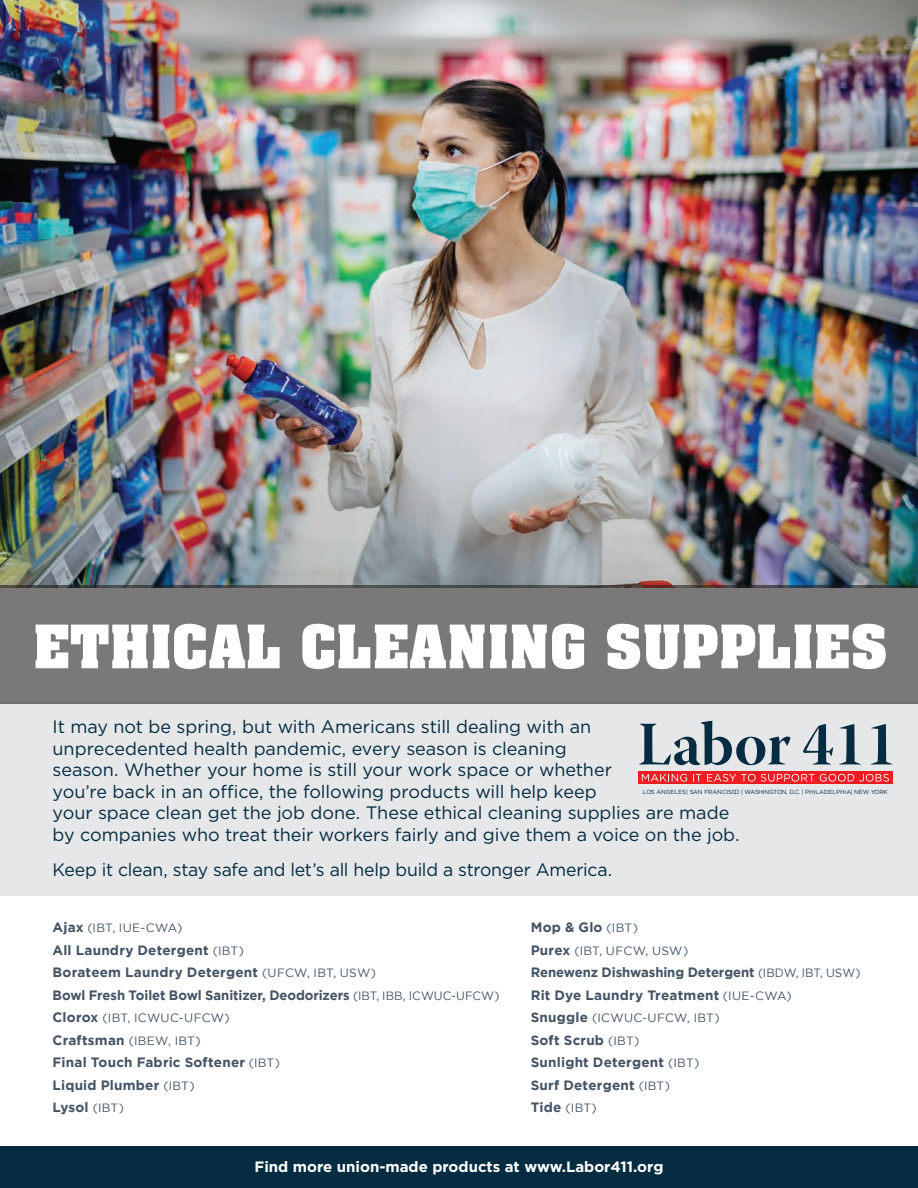
<style>
.page{position:relative;width:918px;height:1188px;background:#fff}
.page>*{position:absolute;margin:0;border:0;box-sizing:border-box;transform-origin:0 0}
.t1{font:700 51px "Aachen Std";letter-spacing:.02em;color:#fff}
.t2{font:18px/21.6px "Gotham";letter-spacing:-.005em;color:#052c40}
.t3{font:700 15px "Gotham";color:#fff}
.t4{font:700 13.5px/22.5px "Gotham";letter-spacing:.01em;color:#445465}
.t5{font:12px/22.5px "Gotham";letter-spacing:.025em;color:#445465}
.t6{font:6px "Gotham";color:#052c40}
.s1{font-weight:700;font-size:13.5px}
.s2{font-weight:400;font-size:12px}
</style>
<div class="page">
<img style="left:0;top:0;width:918px;height:585px">
<div style="left:0;top:703px;width:918px;height:193px;background:#e6e7e9"></div>
<div style="left:0;top:1147px;width:918px;height:41px;background:#052c40"></div>
<svg style="left:639px;top:721px;width:151px;height:44px"></svg>
<svg style="left:803px;top:724px;width:30px;height:41px"></svg>
<svg style="left:839px;top:724px;width:22px;height:41px"></svg>
<svg style="left:870px;top:724px;width:23px;height:41px"></svg>
<div style="left:638px;top:771px;width:254px;height:13px;background:#ee1d23"></div>
<svg style="left:642px;top:774px;width:45px;height:8px"></svg>
<svg style="left:693px;top:774px;width:196px;height:8px"></svg>
<div style="left:0;top:585px;width:918px;height:118px;background:#7b7879"></div>
<h1 class="t1" style="left:34px;top:610px;width:855px">ETHICAL CLEANING SUPPLIES</h1>
<p class="t2" style="left:53px;top:716px;width:688px">It may not be spring, but with Americans still dealing with an<br>unprecedented health pandemic, every season is cleaning<br>season. Whether your home is still your work space or whether<br>you’re back in an office, the following products will help keep<br>your space clean get the job done. These ethical cleaning supplies are made by companies who treat their workers fairly and give them a voice on the job.</p>
<p class="t2" style="left:53px;top:859px;width:561px">Keep it clean, stay safe and let’s all help build a stronger America.</p>
<p class="t6" style="left:643px;top:788px;width:247px">LOS ANGELES | SAN FRANCISCO | WASHINGTON, D.C. | PHILADELPHIA| NEW YORK</p>
<p class="t5" style="left:53px;top:917px;width:131px"><span class="s1">Ajax</span> (IBT, IUE-CWA)</p>
<p class="t4" style="left:53px;top:938px;width:448px">All Laundry Detergent <span class="s2">(IBT)<br></span>Borateem Laundry Detergent <span class="s2">(UFCW, IBT, USW)<br></span>Bowl Fresh Toilet Bowl Sanitizer, Deodorizers <span class="s2">(IBT, IBB, ICWUC-UFCW)</span></p>
<p class="t5" style="left:53px;top:1007px;width:179px"><span class="s1">Clorox</span> (IBT, ICWUC-UFCW)<br><span class="s1">Craftsman</span> (IBEW, IBT)</p>
<p class="t4" style="left:53px;top:1051px;width:229px">Final Touch Fabric Softener <span class="s2">(IBT)<br></span>Liquid Plumber <span class="s2">(IBT)<br></span>Lysol <span class="s2">(IBT)</span></p>
<p class="t4" style="left:531px;top:916px;width:109px">Mop &amp; Glo <span class="s2">(IBT)</span></p>
<p class="t5" style="left:531px;top:939px;width:159px"><span class="s1">Purex</span> (IBT, UFCW, USW)</p>
<p class="t4" style="left:531px;top:961px;width:331px">Renewenz Dishwashing Detergent <span class="s2">(IBDW, IBT, USW)<br></span>Rit Dye Laundry Treatment <span class="s2">(IUE-CWA)</span></p>
<p class="t5" style="left:531px;top:1007px;width:190px"><span class="s1">Snuggle</span> (ICWUC-UFCW, IBT)</p>
<p class="t4" style="left:531px;top:1028px;width:170px">Soft Scrub <span class="s2">(IBT)<br></span>Sunlight Detergent <span class="s2">(IBT)<br></span>Surf Detergent <span class="s2">(IBT)</span></p>
<p class="t5" style="left:531px;top:1097px;width:68px"><span class="s1">Tide</span> (IBT)</p>
<p class="t3" style="left:255px;top:1158px;width:410px">Find more union-made products at www.Labor411.org</p>
</div>
